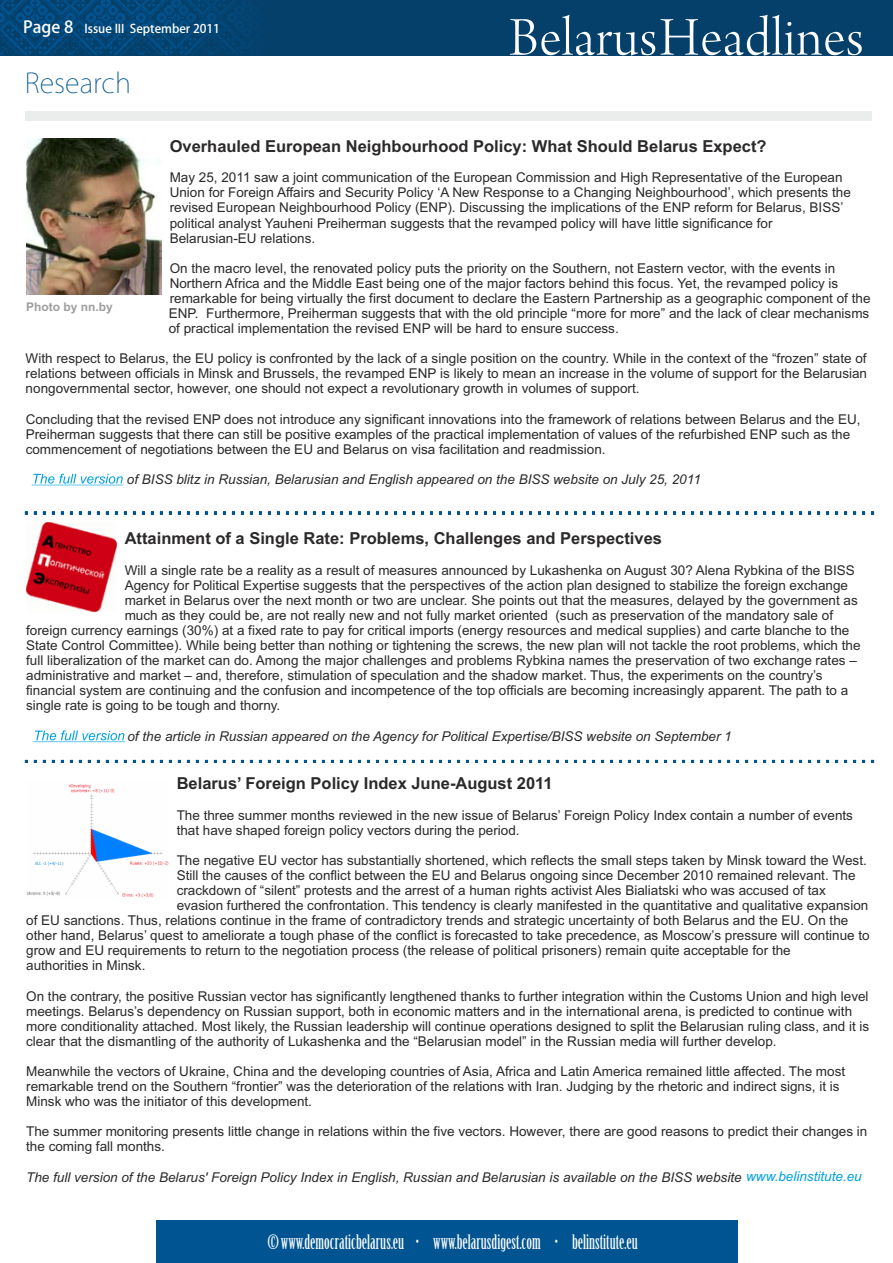
<style>
.page{position:relative;width:893px;height:1263px;background:#fff}
.page>*{position:absolute;margin:0;border:0;box-sizing:border-box;transform-origin:0 0}
.t1{font:57.6px "Arno Pro Light Display";letter-spacing:.015em;color:#fff}
.t2{font:200 27px "Koz Go Pro";color:#005491}
.t3{font:19.5px "Birch Std";color:#fff}
.t4{font:700 16.5px "Arial";color:#2b2929}
.t5{font:13.5px/15.1px "Arial";color:#2b2929}
.t6{font:italic 13.5px "Arial";color:#2b2929}
.t7{font:500 12px "Koz Go Pro";color:#fff}
.t8{font:700 12px "Arial";color:#9e9e9e}
.s1{font-size:16.5px}
.s2{color:#00a1e3}
</style>
<div class="page">
<div style="left:0;top:0;width:893px;height:55px;background:#05406b"></div>
<svg style="left:0;top:0;width:249px;height:55px"></svg>
<div style="left:156px;top:1221px;width:581px;height:42px;background:#005491"></div>
<svg style="left:25px;top:511px;width:850px;height:3px"></svg>
<div style="left:25px;top:111px;width:846px;height:9px;background:#ebeded"></div>
<svg style="left:32px;top:474px;width:91px;height:11px"></svg>
<img style="left:26px;top:522px;width:90px;height:89px">
<svg style="left:33px;top:730px;width:92px;height:12px"></svg>
<img style="left:26px;top:139px;width:135px;height:155px">
<svg style="left:25px;top:760px;width:850px;height:3px"></svg>
<img style="left:27px;top:784px;width:141px;height:114px">
<p class="t7" style="left:23px;top:22px;width:198px"><span class="s1">Page 8</span> Issue III September 2011</p>
<h2 class="t2" style="left:25px;top:69px;width:108px">Research</h2>
<h1 class="t1" style="left:509px;top:15px;width:356px">BelarusHeadlines</h1>
<p class="t4" style="left:170px;top:139px;width:598px">Overhauled European Neighbourhood Policy: What Should Belarus Expect?</p>
<p class="t5" style="left:170px;top:171px;width:683px">May 25, 2011 saw a joint communication of the European Commission and High Representative of the European Union for Foreign Affairs and Security Policy ‘A New Response to a Changing Neighbourhood’, which presents the revised European Neighbourhood Policy (ENP). Discussing the implications of the ENP reform for Belarus, BISS’ political analyst Yauheni Preiherman suggests that the revamped policy will have little significance for Belarusian-EU relations.</p>
<p class="t5" style="left:169px;top:262px;width:703px">On the macro level, the renovated policy puts the priority on the Southern, not Eastern vector, with the events in Northern Africa and the Middle East being one of the major factors behind this focus. Yet, the revamped policy is remarkable for being virtually the first document to declare the Eastern Partnership as a geographic component of the ENP. Furthermore, Preiherman suggests that with the old principle “more for more” and the lack of clear mechanisms of practical implementation the revised ENP will be hard to ensure success.</p>
<p class="t5" style="left:26px;top:352px;width:843px;text-align:justify">With respect to Belarus, the EU policy is confronted by the lack of a single position on the country. While in the context of the “frozen” state of relations between officials in Minsk and Brussels, the revamped ENP is likely to mean an increase in the volume of support for the Belarusian nongovernmental sector, however, one should not expect a revolutionary growth in volumes of support.</p>
<p class="t5" style="left:26px;top:413px;width:836px">Concluding that the revised ENP does not introduce any significant innovations into the framework of relations between Belarus and the EU,<br>Preiherman suggests that there can still be positive examples of the practical implementation of values of the refurbished ENP such as the commencement of negotiations between the EU and Belarus on visa facilitation and readmission.</p>
<p class="t6" style="left:127px;top:474px;width:575px">of BISS blitz in Russian, Belarusian and English appeared on the BISS website on July 25, 2011</p>
<p class="t8" style="left:26px;top:303px;width:88px">Photo by nn.by</p>
<p class="t4" style="left:125px;top:532px;width:539px">Attainment of a Single Rate: Problems, Challenges and Perspectives</p>
<p class="t5" style="left:125px;top:564px;width:732px">Will a single rate be a reality as a result of measures announced by Lukashenka on August 30? Alena Rybkina of the BISS</p>
<p class="t5" style="left:125px;top:579px;width:725px">Agency for Political Expertise suggests that the perspectives of the action plan designed to stabilize the foreign exchange</p>
<p class="t5" style="left:125px;top:594px;width:735px">market in Belarus over the next month or two are unclear. She points out that the measures, delayed by the government as</p>
<p class="t5" style="left:125px;top:609px;width:710px">much as they could be, are not really new and not fully market oriented (such as preservation of the mandatory sale of</p>
<p class="t5" style="left:26px;top:624px;width:825px">foreign currency earnings (30%) at a fixed rate to pay for critical imports (energy resources and medical supplies) and carte blanche to the</p>
<p class="t5" style="left:26px;top:639px;width:836px">State Control Committee). While being better than nothing or tightening the screws, the new plan will not tackle the root problems, which the</p>
<p class="t5" style="left:26px;top:654px;width:832px">full liberalization of the market can do. Among the major challenges and problems Rybkina names the preservation of two exchange rates –</p>
<p class="t5" style="left:26px;top:669px;width:798px">administrative and market – and, therefore, stimulation of speculation and the shadow market. Thus, the experiments on the country’s</p>
<p class="t5" style="left:26px;top:684px;width:824px">financial system are continuing and the confusion and incompetence of the top officials are becoming increasingly apparent. The path to a</p>
<p class="t5" style="left:26px;top:699px;width:256px">single rate is going to be tough and thorny.</p>
<p class="t6" style="left:127px;top:731px;width:606px">of the article in Russian appeared on the Agency for Political Expertise/BISS website on September 1</p>
<p class="t4" style="left:177px;top:777px;width:377px">Belarus’ Foreign Policy Index June-August 2011</p>
<p class="t5" style="left:177px;top:808px;width:678px">The three summer months reviewed in the new issue of Belarus’ Foreign Policy Index contain a number of events that have shaped foreign policy vectors during the period.</p>
<p class="t5" style="left:177px;top:854px;width:692px">The negative EU vector has substantially shortened, which reflects the small steps taken by Minsk toward the West.</p>
<p class="t5" style="left:177px;top:869px;width:680px">Still the causes of the conflict between the EU and Belarus ongoing since December 2010 remained relevant. The</p>
<p class="t5" style="left:177px;top:884px;width:651px">crackdown of “silent” protests and the arrest of a human rights activist Ales Bialiatski who was accused of tax</p>
<p class="t5" style="left:177px;top:899px;width:693px">evasion furthered the confrontation. This tendency is clearly manifested in the quantitative and qualitative expansion</p>
<p class="t5" style="left:26px;top:914px;width:824px">of EU sanctions. Thus, relations continue in the frame of contradictory trends and strategic uncertainty of both Belarus and the EU. On the</p>
<p class="t5" style="left:26px;top:929px;width:845px">other hand, Belarus’ quest to ameliorate a tough phase of the conflict is forecasted to take precedence, as Moscow’s pressure will continue to</p>
<p class="t5" style="left:26px;top:944px;width:766px">grow and EU requirements to return to the negotiation process (the release of political prisoners) remain quite acceptable for the</p>
<p class="t5" style="left:26px;top:959px;width:121px">authorities in Minsk.</p>
<p class="t5" style="left:26px;top:989px;width:845px">On the contrary, the positive Russian vector has significantly lengthened thanks to further integration within the Customs Union and high level meetings. Belarus’s dependency on Russian support, both in economic matters and in the international arena, is predicted to continue with more conditionality attached. Most likely, the Russian leadership will continue operations designed to split the Belarusian ruling class, and it is clear that the dismantling of the authority of Lukashenka and the “Belarusian model” in the Russian media will further develop.</p>
<p class="t5" style="left:26px;top:1065px;width:820px">Meanwhile the vectors of Ukraine, China and the developing countries of Asia, Africa and Latin America remained little affected. The most remarkable trend on the Southern “frontier” was the deterioration of the relations with Iran. Judging by the rhetoric and indirect signs, it is<br>Minsk who was the initiator of this development.</p>
<p class="t5" style="left:26px;top:1125px;width:843px">The summer monitoring presents little change in relations within the five vectors. However, there are good reasons to predict their changes in the coming fall months.</p>
<p class="t6" style="left:26px;top:1172px;width:837px">The full version of the Belarus' Foreign Policy Index in English, Russian and Belarusian is available on the BISS website <span class="s2">www.belinstitute.eu</span></p>
<h3 class="t3" style="left:268px;top:1234px;width:372px">© www.democraticbelarus.eu • www.belarusdigest.com • belinstitute.eu</h3>
</div>
